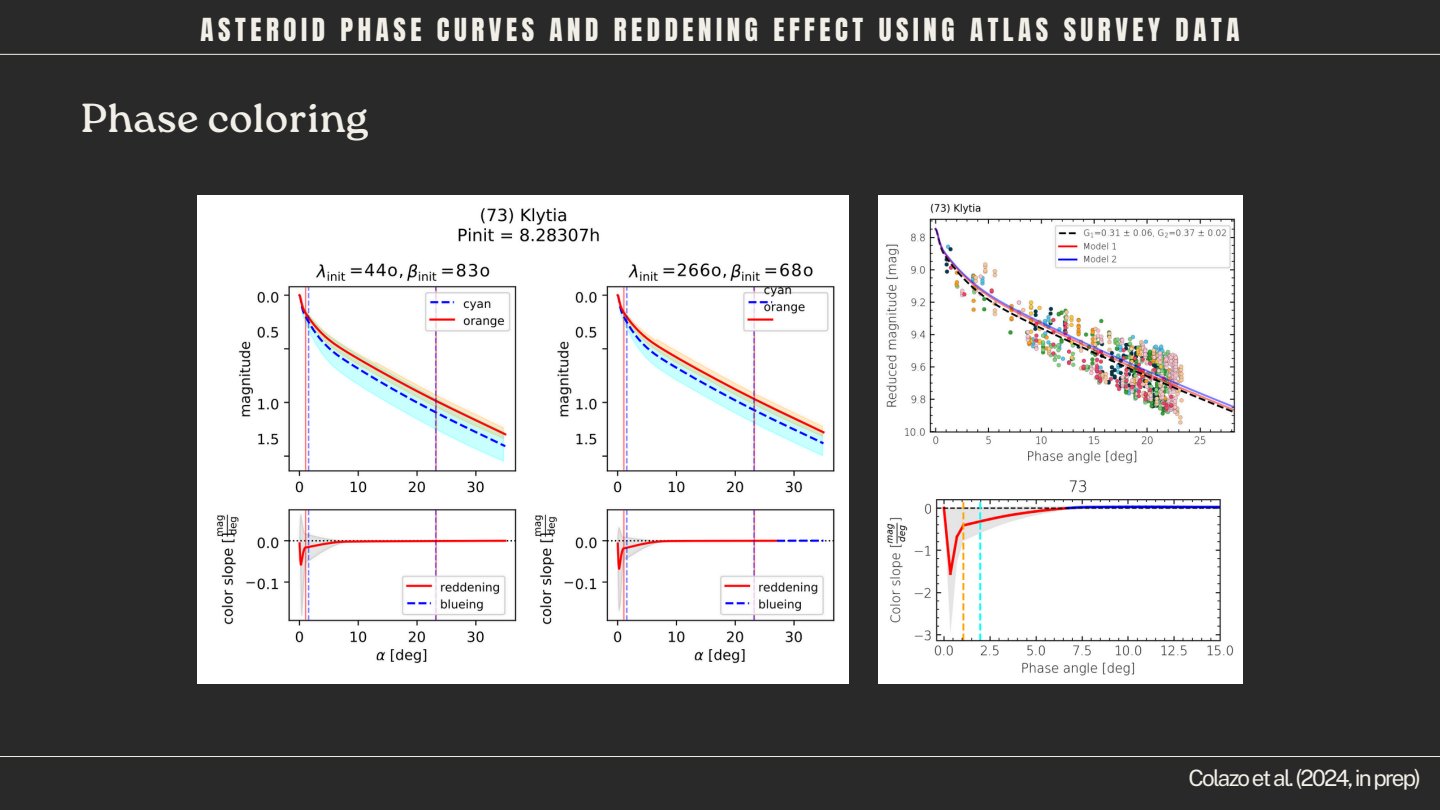
<style>
.page{position:relative;width:1440px;height:810px;background:#292929}
.page>*{position:absolute;margin:0;border:0;box-sizing:border-box;transform-origin:0 0}
.t1{font:40.5px "Roca One";letter-spacing:.01em;color:#f1efe7}
.t2{font:27px "Anton";letter-spacing:.17em;color:#f1efe7}
.t3{font:22.5px "Public Sans";letter-spacing:-.08em;color:#f1efe7}
</style>
<div class="page">
<hr style="left:0;top:54px;width:1440px;height:1px;background:#f1efe7">
<hr style="left:0;top:756px;width:1440px;height:1px;background:#f1efe7">
<img style="left:878px;top:196px;width:365px;height:488px">
<img style="left:197px;top:196px;width:651px;height:488px">
<p class="t2" style="left:201px;top:10px;width:1040px">ASTEROID PHASE CURVES AND REDDENING EFFECT USING ATLAS SURVEY DATA</p>
<p class="t1" style="left:81px;top:94px;width:289px">Phase coloring</p>
<p class="t3" style="left:1189px;top:764px;width:234px">Colazoetal.(2024,inprep)</p>
</div>
